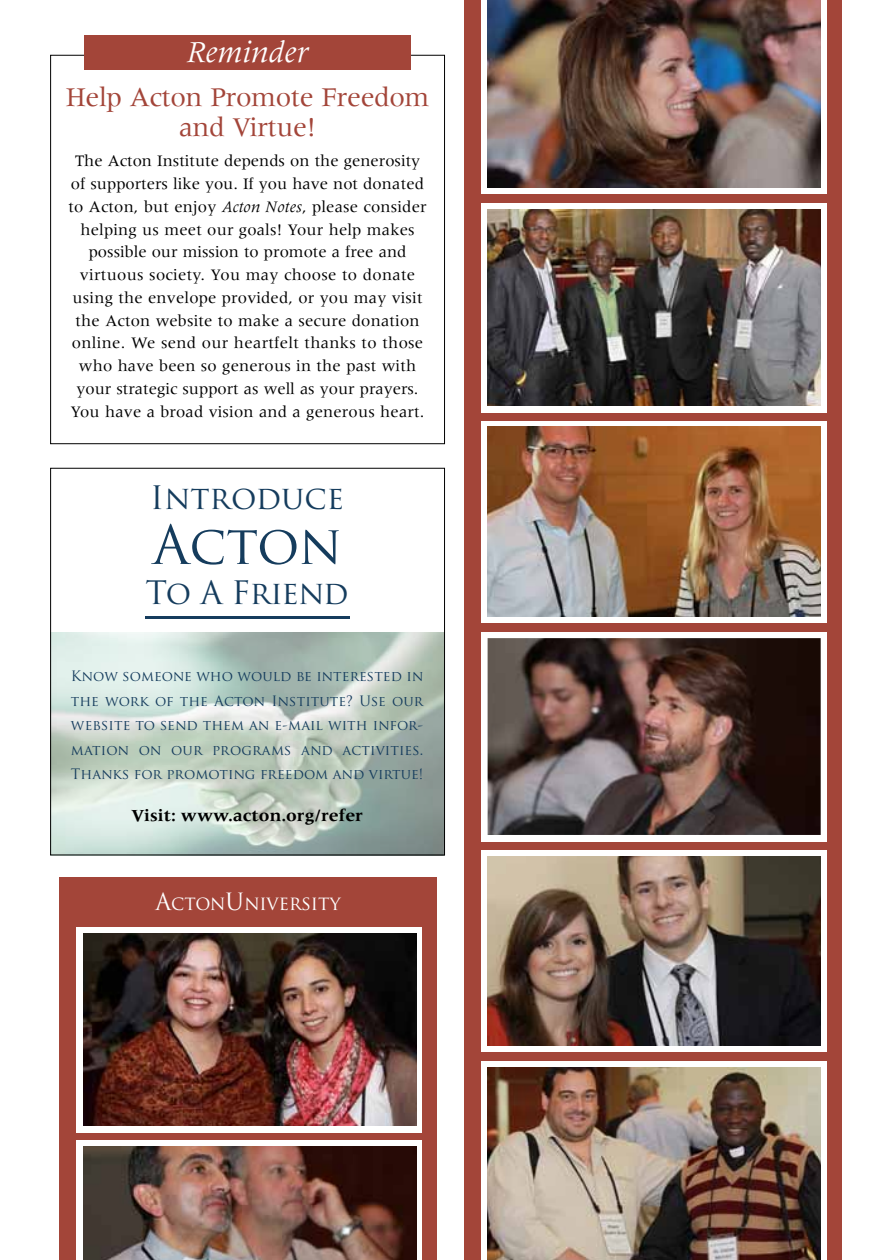
<style>
.page{position:relative;width:882px;height:1260px;background:#fff}
.page>*{position:absolute;margin:0;border:0;box-sizing:border-box;transform-origin:0 0}
.t1{font:52.5px "Trajan Pro";letter-spacing:-.015em;color:#153c5d}
.t2{font:31.5px "Trajan Pro";letter-spacing:-.01em;color:#153c5d}
.t3{font:31.5px "Trajan Pro";letter-spacing:-.03em;color:#153c5d}
.t4{font:italic 31.5px "Meridien";color:#fff}
.t5{font:28px/29.8px "Meridien";letter-spacing:-.015em;color:#a34539;text-align:center}
.t6{font:19.43px "Trajan Pro";letter-spacing:-.005em;color:#fff}
.t7{font:700 17.5px "Meridien";color:#000}
.t8{font:16.62px/22.8px "Meridien";letter-spacing:.01em;color:#000;text-align:center}
.t9{font:14px/24.5px "Trajan Pro";letter-spacing:.005em;color:#153c5d;text-align:justify}
.s1{font-style:italic}
.s2{font-size:23.28px}
</style>
<div class="page">
<img style="left:50px;top:633px;width:395px;height:223px">
<div style="left:50px;top:468px;width:395px;height:387px;border:1px solid #000"></div>
<div style="left:59px;top:878px;width:378px;height:382px;background:#a34539"></div>
<div style="left:77px;top:927px;width:345px;height:205px;background:#fff"></div>
<img style="left:83px;top:933px;width:333px;height:193px">
<div style="left:77px;top:1141px;width:345px;height:119px;background:linear-gradient(to right,#fff,#fff)"></div>
<img style="left:83px;top:1147px;width:333px;height:113px">
<div style="left:84px;top:36px;width:327px;height:34px;background:#a34539"></div>
<div style="left:464px;top:0;width:378px;height:1260px;background:#a34539"></div>
<div style="left:481px;top:203px;width:346px;height:210px;background:#fff"></div>
<div style="left:481px;top:0;width:346px;height:193px;background:#fff"></div>
<img style="left:488px;top:209px;width:333px;height:197px">
<img style="left:487px;top:0;width:333px;height:187px">
<div style="left:481px;top:632px;width:346px;height:210px;background:#fff"></div>
<svg style="left:481px;top:421px;width:346px;height:202px;background:#efe9e6"></svg>
<img style="left:488px;top:638px;width:333px;height:197px">
<img style="left:488px;top:427px;width:332px;height:189px">
<div style="left:481px;top:1061px;width:346px;height:199px;background:#fff"></div>
<div style="left:481px;top:850px;width:346px;height:202px;background:#fff"></div>
<img style="left:488px;top:1067px;width:333px;height:193px">
<img style="left:487px;top:856px;width:333px;height:189px">
<hr style="left:145px;top:616px;width:205px;height:2px;background:#153c5d">
<h2 class="t4" style="left:186px;top:36px;width:124px">Reminder</h2>
<h3 class="t5" style="left:66px;top:82px;width:365px">Help Acton Promote Freedom and Virtue!</h3>
<p class="t8" style="left:68px;top:150px;width:360px">The Acton Institute depends on the generosity of supporters like you. If you have not donated to Acton, but enjoy <span class="s1">Acton Notes</span>, please consider helping us meet our goals! Your help makes possible our mission to promote a free and virtuous society. You may choose to donate using the envelope provided, or you may visit the Acton website to make a secure donation online. We send our heartfelt thanks to those who have been so generous in the past with your strategic support as well as your prayers.<br>You have a broad vision and a generous heart.</p>
<h2 class="t2" style="left:150px;top:478px;width:195px">Introduce</h2>
<h1 class="t1" style="left:153px;top:511px;width:191px">Acton</h1>
<h2 class="t3" style="left:146px;top:573px;width:205px">To A Friend</h2>
<p class="t9" style="left:71px;top:664px;width:354px">Know someone who would be interested in the work of the Acton Institute? Use our website to send them an e-mail with infor&shy;mation on our programs and activities.<br>Thanks for promoting freedom and virtue!</p>
<p class="t7" style="left:131px;top:805px;width:233px">Visit: www.acton.org/refer</p>
<p class="t6" style="left:156px;top:891px;width:187px"><span class="s2">A</span>cton<span class="s2">U</span>niversity</p>
</div>
